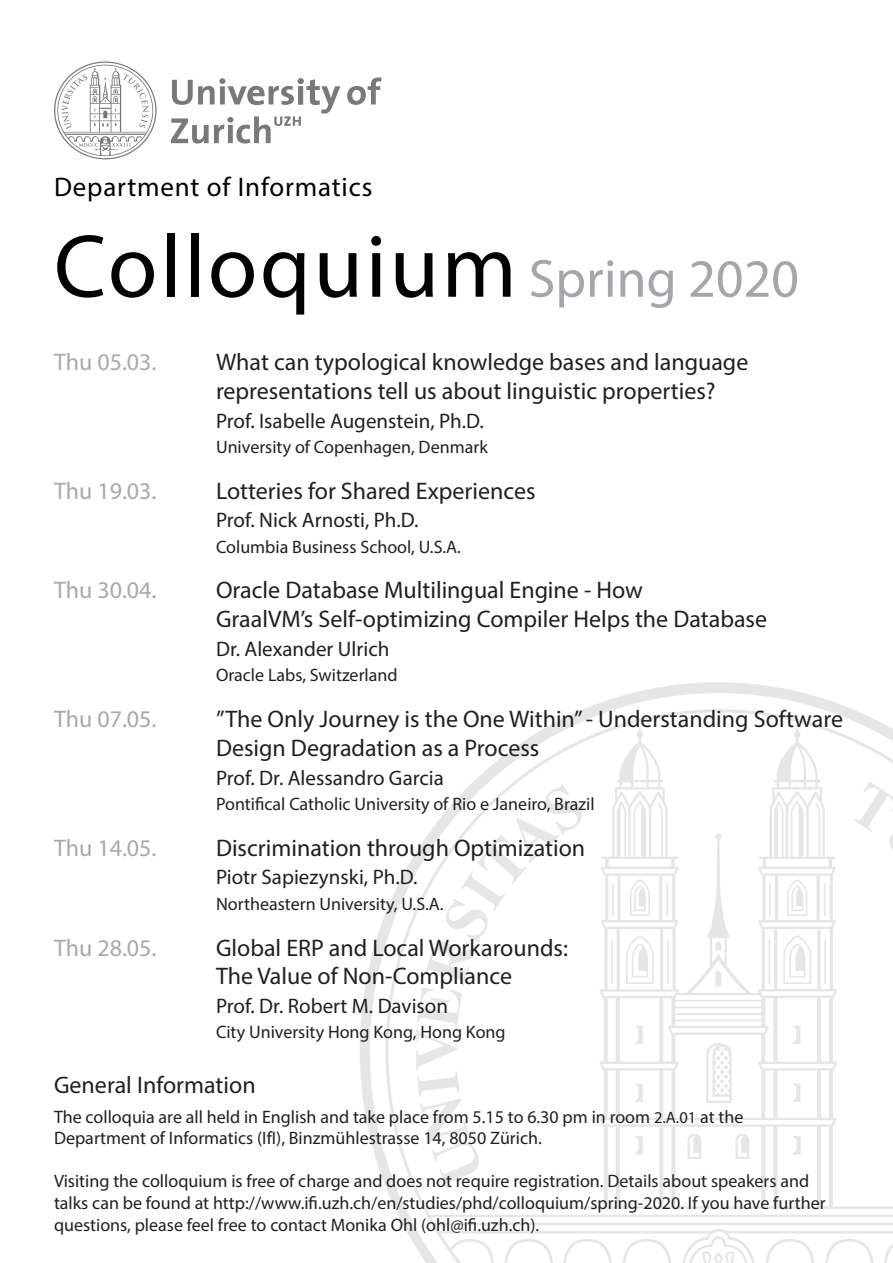
<style>
.page{position:relative;width:893px;height:1263px;background:#fff}
.page>*{position:absolute;margin:0;border:0;box-sizing:border-box;transform-origin:0 0}
.Main_Title{font:90px "Myriad Pro";letter-spacing:.03em;color:#000}
.Main_Title-2{font:27px "Myriad Pro";letter-spacing:.03em;color:#000}
.Titel{font:24px/28.8px "Myriad Pro";color:#231f20}
.Titel-2{font:24px "Myriad Pro";color:#a8a9ad}
.Titel-3{font:21px "Myriad Pro";color:#231f20}
.general_text{font:18px/21.6px "Myriad Pro";color:#231f20}
.Titel-4{font:18px "Myriad Pro";color:#231f20}
.s1{font-size:54px;color:#a5a6aa}
.s2{font-size:16.5px}
</style>
<div class="page">
<svg style="left:54px;top:62px;width:328px;height:97px"></svg>
<svg style="left:360px;top:682px;width:533px;height:581px"></svg>
<p class="Main_Title-2" style="left:54px;top:170px;width:320px">Department of Informatics</p>
<p class="Main_Title" style="left:54px;top:211px;width:746px">Colloquium <span class="s1">Spring 2020</span></p>
<p class="Titel-2" style="left:54px;top:347px;width:104px">Thu 05.03.</p>
<p class="Titel" style="left:216px;top:347px;width:534px">What can typological knowledge bases and language representations tell us about linguistic properties?</p>
<p class="Titel-3" style="left:216px;top:408px;width:269px">Prof. Isabelle Augenstein, Ph.D.</p>
<p class="Titel-4" style="left:216px;top:436px;width:273px">University of Copenhagen, Denmark</p>
<p class="Titel-2" style="left:54px;top:476px;width:104px">Thu 19.03.</p>
<p class="Titel" style="left:216px;top:476px;width:321px">Lotteries for Shared Experiences</p>
<p class="Titel-3" style="left:216px;top:507px;width:204px">Prof. Nick Arnosti, Ph.D.</p>
<p class="Titel-4" style="left:216px;top:535px;width:246px">Columbia Business School, U.S.A.</p>
<p class="Titel-2" style="left:54px;top:576px;width:104px">Thu 30.04.</p>
<p class="Titel" style="left:216px;top:576px;width:553px">Oracle Database Multilingual Engine - How<br>GraalVM’s Self-optimizing Compiler Helps the Database</p>
<p class="Titel-3" style="left:216px;top:636px;width:175px">Dr. Alexander Ulrich</p>
<p class="Titel-4" style="left:216px;top:664px;width:183px">Oracle Labs, Switzerland</p>
<p class="Titel-2" style="left:54px;top:704px;width:104px">Thu 07.05.</p>
<p class="Titel" style="left:216px;top:704px;width:629px">”The Only Journey is the One Within” - Understanding Software<br>Design Degradation as a Process</p>
<p class="Titel-3" style="left:216px;top:765px;width:229px">Prof. Dr. Alessandro Garcia</p>
<p class="Titel-4" style="left:216px;top:793px;width:380px">Pontifical Catholic University of Rio e Janeiro, Brazil</p>
<p class="Titel-2" style="left:54px;top:833px;width:104px">Thu 14.05.</p>
<p class="Titel" style="left:216px;top:833px;width:371px">Discrimination through Optimization</p>
<p class="Titel-3" style="left:216px;top:864px;width:203px">Piotr Sapiezynski, Ph.D.</p>
<p class="Titel-4" style="left:216px;top:892px;width:229px">Northeastern University, U.S.A.</p>
<p class="Titel-2" style="left:54px;top:933px;width:104px">Thu 28.05.</p>
<p class="Titel" style="left:216px;top:933px;width:354px">Global ERP and Local Workarounds:<br>The Value of Non-Compliance</p>
<p class="Titel-3" style="left:216px;top:993px;width:234px">Prof. Dr. Robert M. Davison</p>
<p class="Titel-4" style="left:216px;top:1021px;width:291px">City University Hong Kong, Hong Kong</p>
<p class="Titel" style="left:54px;top:1070px;width:203px">General Information</p>
<p class="general_text" style="left:54px;top:1105px;width:691px">The colloquia are all held in English and take place from 5.15 to 6.30 pm in room <span class="s2">2.A.01</span> at the<br>Department of Informatics (IfI), Binzmühlestrasse 14, 8050 Zürich.</p>
<p class="general_text" style="left:54px;top:1170px;width:773px">Visiting the colloquium is free of charge and does not require registration. Details about speakers and talks can be found at http://www.ifi.uzh.ch/en/studies/phd/colloquium/spring-2020. If you have further questions, please feel free to contact Monika Ohl (ohl@ifi.uzh.ch).</p>
</div>
